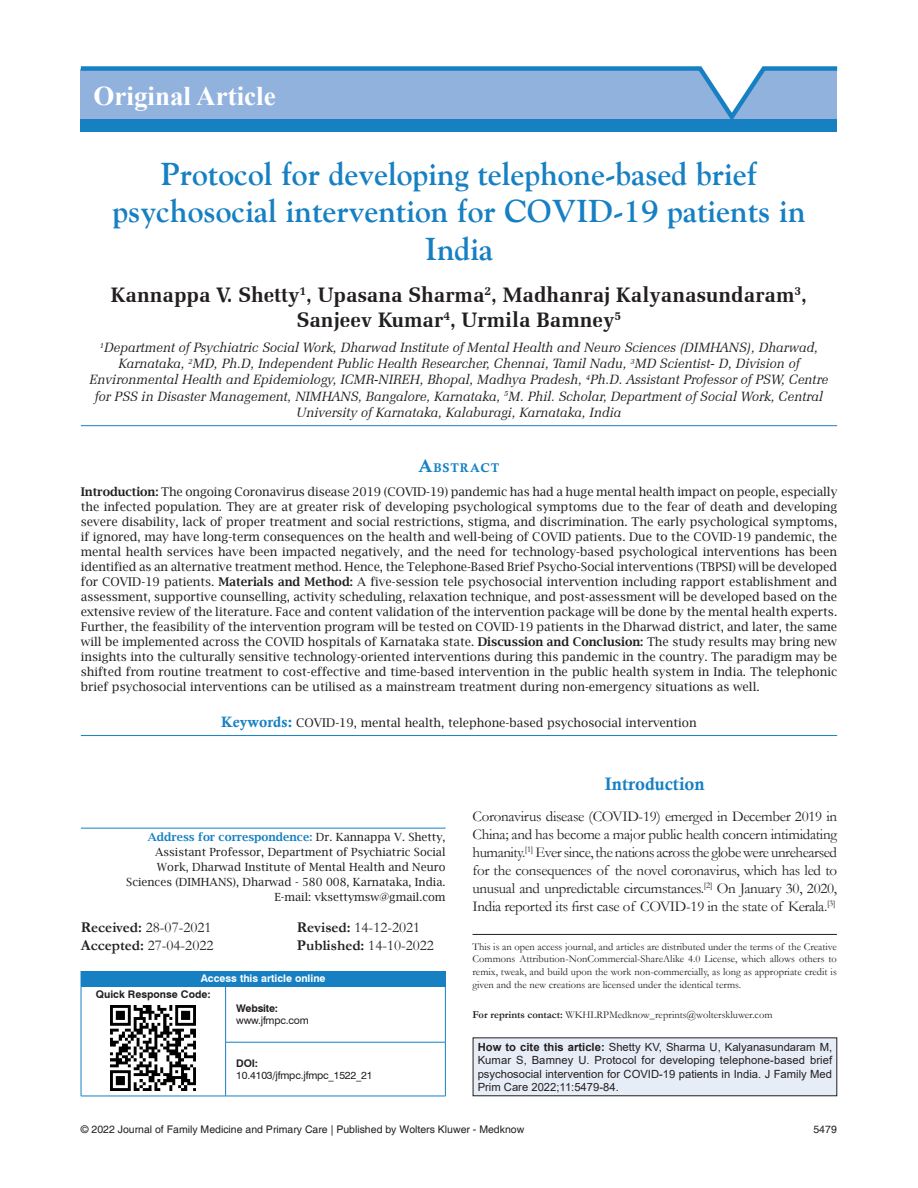
<style>
.page{position:relative;width:918px;height:1188px;background:#fff}
.page>*{position:absolute;margin:0;border:0;box-sizing:border-box;transform-origin:0 0}
.AT{font:700 31.5px/37.5px "Goudy";color:#1680c3;text-align:center}
.AH{font:700 27px "Times New Roman";color:#fff}
.AU{font:700 21px/25.2px "Zapf Elliptical 711 BT";color:#231f20;text-align:center}
.t1{font:18px "Calis MT Bol";color:#1680c3}
.TX{font:15px/18px "Garamond";letter-spacing:-.02em;color:#231f20;text-align:justify}
.TX-2{font:700 15px "Garamond";color:#231f20}
.AFF{font:italic 13.5px/16.2px "Zapf Elliptical 711 BT";color:#231f20;text-align:center}
.ABSH{font:12.6px "Calis MT Bol";letter-spacing:.07em;color:#1680c3}
.ABS{font:12px/15px "Lucida Bright";color:#231f20;text-align:justify}
.KWD{font:12px "Lucida Bright";color:#231f20}
.ADD{font:11.25px/15px "Lucida Bright";color:#231f20;text-align:right}
.HTC{font:11.25px/13.5px "Arial";color:#231f20;text-align:justify}
.Reprint{font:10.5px/12.6px "Garamond";color:#231f20;text-align:justify}
.RF{font:10.5px "Helvetica";color:#231f20}
.WEB{font:10.5px/12.6px "Swiss 721 BT";letter-spacing:-.015em;color:#231f20}
.AAO{font:700 10.5px "Swiss 721 BT";color:#fff}
.QRC{font:700 10.5px "Swiss 721 BT";color:#231f20}
.s1{font-size:18px}
.s2{font-weight:600}
.s3{font-family:"Calis MT Bol";font-size:15px;color:#1680c3}
.s4{font-weight:600;color:#1680c3}
.s5{font-weight:700}
.s6{font-weight:400}
</style>
<div class="page">
<svg style="left:80px;top:66px;width:758px;height:59px;background:#8ab0db"></svg>
<div style="left:81px;top:119px;width:756px;height:13px;background:#1680c3"></div>
<hr style="left:81px;top:425px;width:756px;height:1px;background:#1680c3">
<hr style="left:81px;top:735px;width:756px;height:1px;background:#1680c3">
<div style="left:81px;top:971px;width:364px;height:15px;background:#1680c3"></div>
<svg style="left:445px;top:971px;width:1px;height:15px"></svg>
<hr style="left:81px;top:1096px;width:145px;height:1px;background:#1680c3">
<hr style="left:226px;top:1096px;width:220px;height:1px;background:#1680c3">
<hr style="left:81px;top:986px;width:145px;height:1px;background:#1680c3">
<hr style="left:81px;top:986px;width:1px;height:56px;background:#1680c3">
<hr style="left:81px;top:1042px;width:1px;height:54px;background:#1680c3">
<hr style="left:226px;top:986px;width:220px;height:1px;background:#1680c3">
<hr style="left:225px;top:986px;width:1px;height:56px;background:#1680c3">
<hr style="left:445px;top:986px;width:1px;height:56px;background:#1680c3">
<hr style="left:225px;top:1042px;width:221px;height:1px;background:#1680c3">
<hr style="left:225px;top:1042px;width:1px;height:54px;background:#1680c3">
<hr style="left:445px;top:1042px;width:1px;height:54px;background:#1680c3">
<img style="left:111px;top:1006px;width:85px;height:85px">
<hr style="left:81px;top:828px;width:365px;height:1px;background:#1680c3">
<div style="left:473px;top:1038px;width:364px;height:58px;background:#e7edf7"></div>
<div style="left:473px;top:1037px;width:364px;height:59px;border:1px solid #231f20"></div>
<hr style="left:472px;top:934px;width:365px;height:1px;background:#231f20">
<p class="AH" style="left:94px;top:77px;width:184px">Original Article</p>
<p class="AT" style="left:112px;top:155px;width:695px">Protocol for developing telephone‑based brief psychosocial intervention for COVID‑19 patients in<br>India</p>
<p class="AU" style="left:111px;top:282px;width:698px">Kannappa V. Shetty<sup>1</sup>, Upasana Sharma<sup>2</sup>, Madhanraj Kalyanasundaram<sup>3</sup>,<br>Sanjeev Kumar<sup>4</sup>, Urmila Bamney<sup>5</sup></p>
<p class="AFF" style="left:90px;top:339px;width:740px"><sup>1</sup>Department of Psychiatric Social Work, Dharwad Institute of Mental Health and Neuro Sciences (DIMHANS), Dharwad, Karnataka, <sup>2</sup>MD, Ph.D, Independent Public Health Researcher, Chennai, Tamil Nadu, <sup>3</sup>MD Scientist‑ D, Division of Environmental Health and Epidemiology, ICMR‑NIREH, Bhopal, Madhya Pradesh, <sup>4</sup>Ph.D. Assistant Professor of PSW, Centre for PSS in Disaster Management, NIMHANS, Bangalore, Karnataka, <sup>5</sup>M. Phil. Scholar, Department of Social Work, Central University of Karnataka, Kalaburagi, Karnataka, India</p>
<p class="ABSH" style="left:419px;top:461px;width:82px"><span class="s1">A</span>BSTRACT</p>
<p class="ABS" style="left:81px;top:484px;width:758px"><span class="s2">Introduction:</span> The ongoing Coronavirus disease 2019 (COVID‑19) pandemic has had a huge mental health impact on people, especially the infected population. They are at greater risk of developing psychological symptoms due to the fear of death and developing severe disability, lack of proper treatment and social restrictions, stigma, and discrimination. The early psychological symptoms, if ignored, may have long‑term consequences on the health and well‑being of COVID patients. Due to the COVID‑19 pandemic, the mental health services have been impacted negatively, and the need for technology‑based psychological interventions has been identified as an alternative treatment method. Hence, the Telephone‑Based Brief Psycho‑Social interventions (TBPSI) will be developed for COVID‑19 patients. <span class="s2">Materials and Method:</span> A five‑session tele psychosocial intervention including rapport establishment and assessment, supportive counselling, activity scheduling, relaxation technique, and post‑assessment will be developed based on the extensive review of the literature. Face and content validation of the intervention package will be done by the mental health experts.<br>Further, the feasibility of the intervention program will be tested on COVID‑19 patients in the Dharwad district, and later, the same will be implemented across the COVID hospitals of Karnataka state. <span class="s2">Discussion and Conclusion:</span> The study results may bring new insights into the culturally sensitive technology‑oriented interventions during this pandemic in the country. The paradigm may be shifted from routine treatment to cost‑effective and time‑based intervention in the public health system in India. The telephonic brief psychosocial interventions can be utilised as a mainstream treatment during non‑emergency situations as well.</p>
<p class="KWD" style="left:221px;top:716px;width:477px"><span class="s3">Keywords:</span> COVID‑19, mental health, telephone‑based psychosocial intervention</p>
<p class="ADD" style="left:126px;top:830px;width:321px"><span class="s4">Address for correspondence:</span> Dr. Kannappa V. Shetty, Assistant Professor, Department of Psychiatric Social Work, Dharwad Institute of Mental Health and Neuro Sciences (DIMHANS), Dharwad ‑ 580 008, Karnataka, India.<br>E‑mail: vksettymsw@gmail.com</p>
<p class="TX" style="left:81px;top:918px;width:132px"><span class="s5">Received:</span> 28‑07‑2021</p>
<p class="TX" style="left:297px;top:918px;width:125px"><span class="s5">Revised:</span> 14‑12‑2021</p>
<p class="TX" style="left:81px;top:936px;width:134px"><span class="s5">Accepted:</span> 27‑04‑2022</p>
<p class="TX-2" style="left:297px;top:935px;width:139px">Published: <span class="s6">14-10-2022</span></p>
<p class="AAO" style="left:201px;top:972px;width:126px">Access this article online</p>
<p class="QRC" style="left:96px;top:988px;width:116px">Quick Response Code:</p>
<p class="WEB" style="left:236px;top:1002px;width:74px"><span class="s5">Website: </span>www.jfmpc.com</p>
<p class="WEB" style="left:236px;top:1057px;width:138px"><span class="s5">DOI:<br></span>10.4103/jfmpc.jfmpc_1522_21</p>
<h1 class="t1" style="left:605px;top:774px;width:101px">Introduction</h1>
<p class="TX" style="left:472px;top:807px;width:366px">Coronavirus disease (COVID‑19) emerged in December 2019 in China; and has become a major public health concern intimidating humanity.<sup>[1]</sup> Ever since, the nations across the globe were unrehearsed for the consequences of the novel coronavirus, which has led to unusual and unpredictable circumstances.<sup>[2]</sup> On January 30, 2020, India reported its first case of COVID‑19 in the state of Kerala.<sup>[3]</sup></p>
<p class="Reprint" style="left:472px;top:940px;width:366px">This is an open access journal, and articles are distributed under the terms of the Creative Commons Attribution‑NonCommercial‑ShareAlike 4.0 License, which allows others to remix, tweak, and build upon the work non‑commercially, as long as appropriate credit is given and the new creations are licensed under the identical terms.</p>
<p class="Reprint" style="left:472px;top:1008px;width:301px"><span class="s5">For reprints contact:</span> WKHLRPMedknow_reprints@wolterskluwer.com</p>
<p class="HTC" style="left:478px;top:1040px;width:356px"><span class="s5">How to cite this article:</span> Shetty KV, Sharma U, Kalyanasundaram M, Kumar S, Bamney U. Protocol for developing telephone‑based brief psychosocial intervention for COVID‑19 patients in India. J Family Med Prim Care 2022;11:5479-84.</p>
<p class="RF" style="left:81px;top:1124px;width:445px">© 2022 Journal of Family Medicine and Primary Care | Published by Wolters Kluwer ‑ Medknow</p>
<p class="RF" style="left:813px;top:1124px;width:25px">5479</p>
</div>
